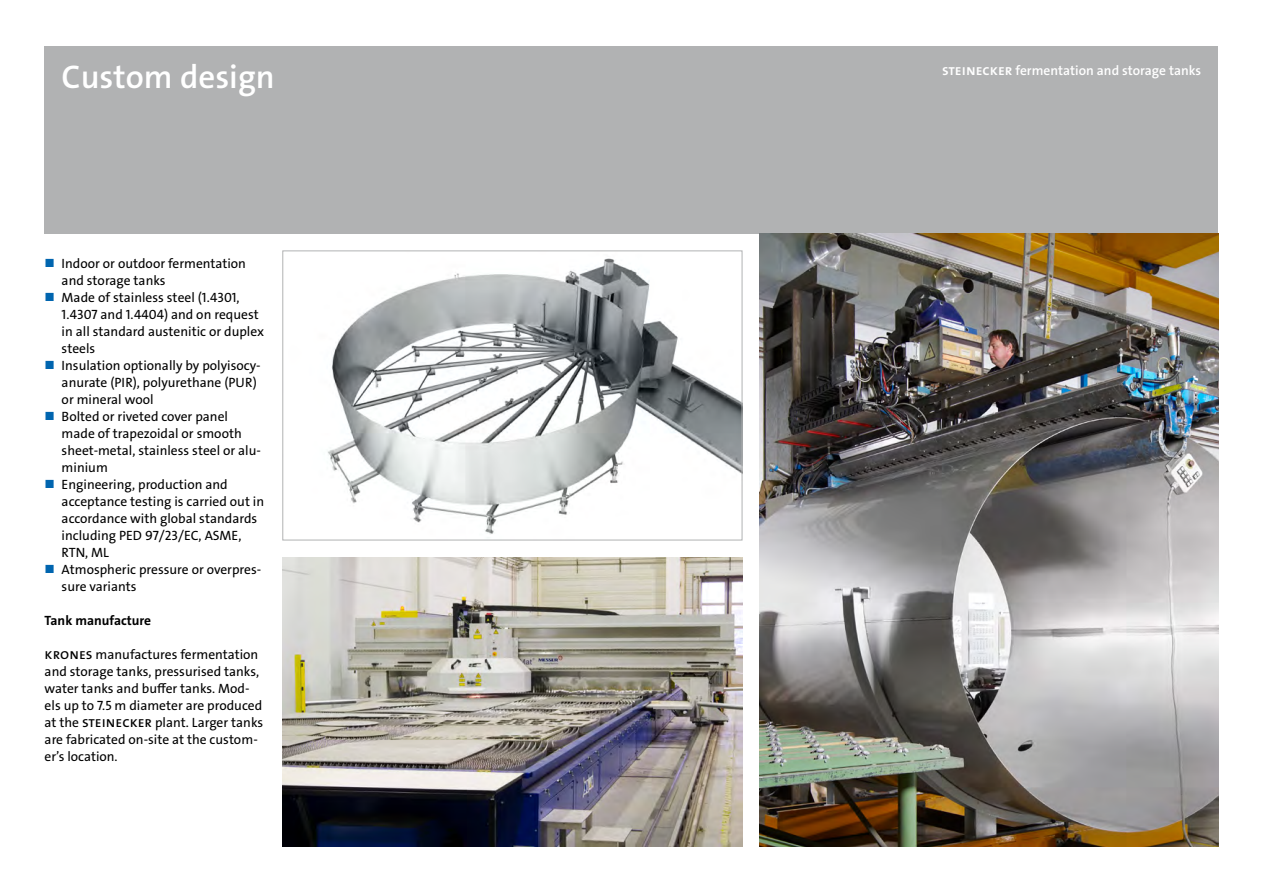
<style>
.page{position:relative;width:1263px;height:893px;background:#fff}
.page>*{position:absolute;margin:0;border:0;box-sizing:border-box;transform-origin:0 0}
.t1{font:33px "The Sans LP6 Se Bld";color:#fff}
.t2{font:13.5px/17px "The Sans LP5 Plain";color:#000}
.t3{font:13.5px "The Sans LP6 Se Bld";color:#fff}
.t4{font:13.5px "The Sans LP7 Bld";color:#000}
.s1{font-size:12px;color:#0065af}
.s2{font-size:15px}
</style>
<div class="page">
<div style="left:45px;top:47px;width:1173px;height:187px;background:#b1b2b3"></div>
<img style="left:327px;top:258px;width:413px;height:276px">
<div style="left:283px;top:251px;width:459px;height:289px;border:1px solid #b1b2b3"></div>
<img style="left:759px;top:234px;width:459px;height:612px">
<img style="left:283px;top:557px;width:459px;height:289px">
<h1 class="t1" style="left:62px;top:56px;width:215px">Custom design</h1>
<p class="t2" style="left:62px;top:255px;width:186px;text-indent:-17px"><span class="s1">■</span> Indoor or outdoor fermentation and storage tanks</p>
<p class="t2" style="left:62px;top:289px;width:204px;text-indent:-17px"><span class="s1">■</span> Made of stainless steel (1.4301,<br>1.4307 and 1.4404) and on request in all standard austenitic or duplex steels</p>
<p class="t2" style="left:62px;top:357px;width:200px;text-indent:-17px"><span class="s1">■</span> Insulation optionally by polyisocy&shy;anurate (PIR), polyurethane (PUR) or mineral wool</p>
<p class="t2" style="left:62px;top:408px;width:201px;text-indent:-17px"><span class="s1">■</span> Bolted or riveted cover panel made of trapezoidal or smooth sheet-metal, stainless steel or alu&shy;minium</p>
<p class="t2" style="left:62px;top:476px;width:204px;text-indent:-17px"><span class="s1">■</span> Engineering, production and acceptance testing is carried out in accordance with global standards including PED 97/23/EC, ASME,<br>RTN, ML</p>
<p class="t2" style="left:62px;top:561px;width:201px;text-indent:-17px"><span class="s1">■</span> Atmospheric pressure or overpres&shy;sure variants</p>
<p class="t4" style="left:45px;top:612px;width:108px">Tank manufacture</p>
<p class="t2" style="left:45px;top:646px;width:220px"><span class="s2">Krones</span> manufactures fermentation and storage tanks, pressurised tanks, water tanks and buffer tanks. Mod&shy;els up to 7.5 m diameter are produced at the <span class="s2">Steinecker</span> plant. Larger tanks are fabricated on-site at the custom&shy;er’s location.</p>
<p class="t3" style="left:942px;top:62px;width:261px"><span class="s2">steinecker</span> fermentation and storage tanks</p>
</div>
